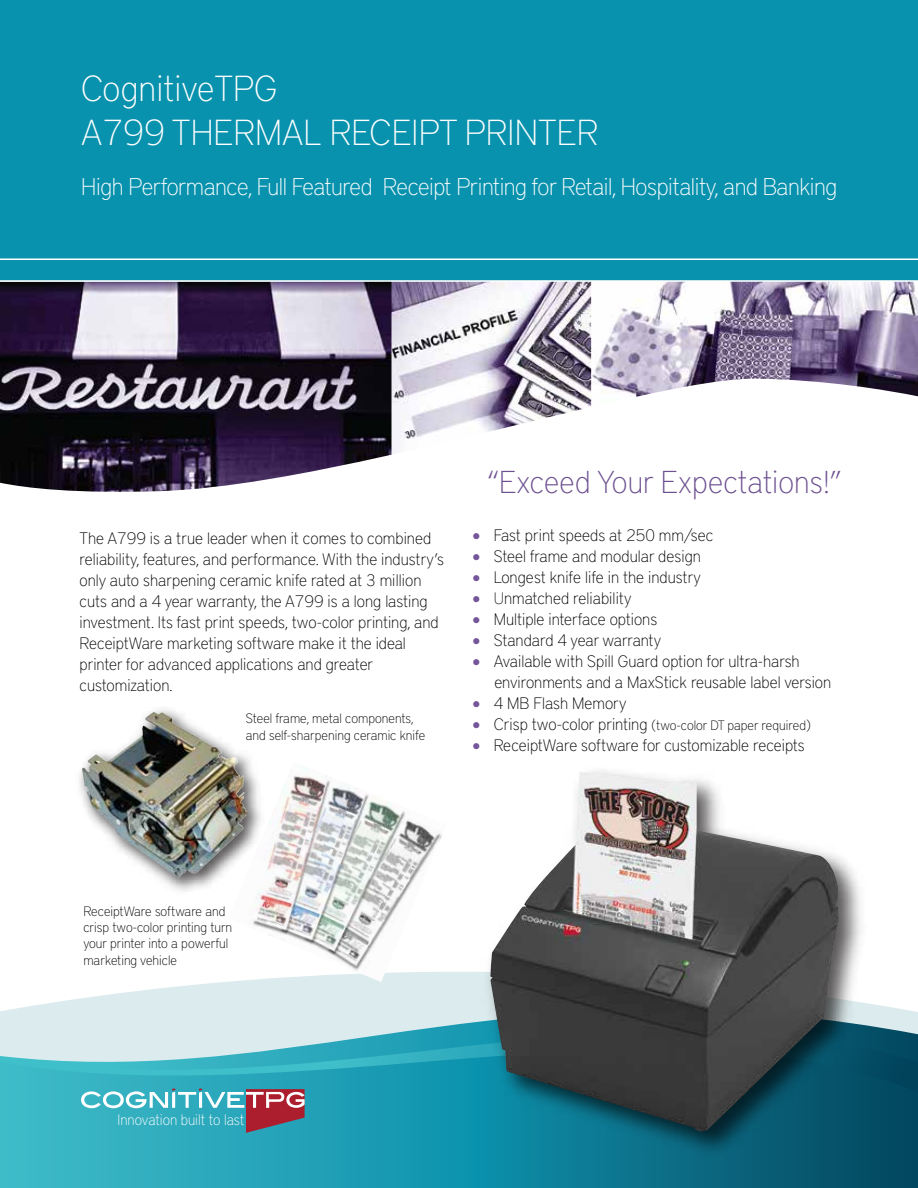
<style>
.page{position:relative;width:918px;height:1188px;background:#fff}
.page>*{position:absolute;margin:0;border:0;box-sizing:border-box;transform-origin:0 0}
.t1{font:100 36px/43.2px "District Pro";color:#fff}
.t2{font:100 31.5px "District Pro";color:#6d5190}
.t3{font:100 24px "District Pro";letter-spacing:-.02em;color:#fff}
.t4{font:100 16.5px/21px "District Pro";color:#010101}
.t5{font:100 15px "District Pro";color:#fff}
.t6{font:100 13.5px/16.2px "District Pro";color:#010101}
.s1{color:#76569a}
.s2{color:#231f20}
.s3{font-size:16.5px}
</style>
<div class="page">
<svg style="left:9px;top:972px;width:896px;height:38px;fill:#dcebed"></svg>
<div style="left:0;top:1010px;width:918px;height:20px;background:#dcebed"></div>
<svg style="left:0;top:1030px;width:918px;height:19px;background:#9ccbd4"></svg>
<svg style="left:0;top:1049px;width:918px;height:139px;background:#289baf"></svg>
<svg style="left:81px;top:1089px;width:224px;height:44px;background:#629ead"></svg>
<img style="left:228px;top:766px;width:218px;height:216px">
<img style="left:591px;top:282px;width:327px;height:124px">
<img style="left:392px;top:282px;width:199px;height:172px">
<img style="left:0;top:282px;width:392px;height:210px">
<div style="left:0;top:0;width:918px;height:281px;background:#0992ae"></div>
<hr style="left:0;top:259px;width:918px;height:1px;background:#fff">
<hr style="left:0;top:280px;width:918px;height:2px;background:#fff">
<img style="left:476px;top:859px;width:398px;height:309px">
<img style="left:490px;top:771px;width:352px;height:361px">
<img style="left:79px;top:709px;width:191px;height:194px">
<img style="left:82px;top:712px;width:162px;height:166px">
<h1 class="t1" style="left:81px;top:65px;width:519px">CognitiveTPG<br>A799 THERMAL RECEIPT PRINTER</h1>
<h3 class="t3" style="left:81px;top:169px;width:758px">High Performance, Full Featured Receipt Printing for Retail, Hospitality, and Banking</h3>
<p class="t4" style="left:80px;top:527px;width:366px">The A799 is a true leader when it comes to combined reliability, features, and performance. With the industry’s only auto sharpening ceramic knife rated at 3 million cuts and a 4 year warranty, the A799 is a long lasting investment. Its fast print speeds, two-color printing, and ReceiptWare marketing software make it the ideal printer for advanced applications and greater customization.</p>
<p class="t6" style="left:246px;top:710px;width:181px">Steel frame, metal components, and self-sharpening ceramic knife</p>
<h2 class="t2" style="left:488px;top:459px;width:355px">“Exceed Your Expectations!”</h2>
<p class="t4" style="left:472px;top:524px;width:242px"><span class="s1">●</span> Fast print speeds at 250 mm/sec</p>
<p class="t4" style="left:472px;top:545px;width:230px"><span class="s1">●</span> Steel frame and modular design</p>
<p class="t4" style="left:472px;top:566px;width:230px"><span class="s1">●</span> Longest knife life in the industry</p>
<p class="t4" style="left:472px;top:587px;width:161px"><span class="s1">●</span> <span class="s2">U</span>nmatched reliability</p>
<p class="t4" style="left:472px;top:608px;width:186px"><span class="s1">●</span> Multiple interface options</p>
<p class="t4" style="left:472px;top:629px;width:190px"><span class="s1">●</span> Standard 4 year warranty</p>
<p class="t4" style="left:494px;top:650px;width:338px;text-indent:-22px"><span class="s1">●</span> Available with Spill Guard option for ultra-harsh environments and a MaxStick reusable label version</p>
<p class="t4" style="left:472px;top:692px;width:156px"><span class="s1">●</span> 4 MB Flash Memory</p>
<p class="t6" style="left:472px;top:716px;width:340px"><span class="s1">●</span> <span class="s3">Crisp two-color printing</span> (two-color DT paper required)</p>
<p class="t4" style="left:472px;top:734px;width:334px"><span class="s1">●</span> ReceiptWare software for customizable receipts</p>
<p class="t6" style="left:83px;top:902px;width:150px">ReceiptWare software and crisp two-color printing turn your printer into a powerful marketing vehicle</p>
<p class="t5" style="left:118px;top:1109px;width:128px">Innovation built to last</p>
</div>
